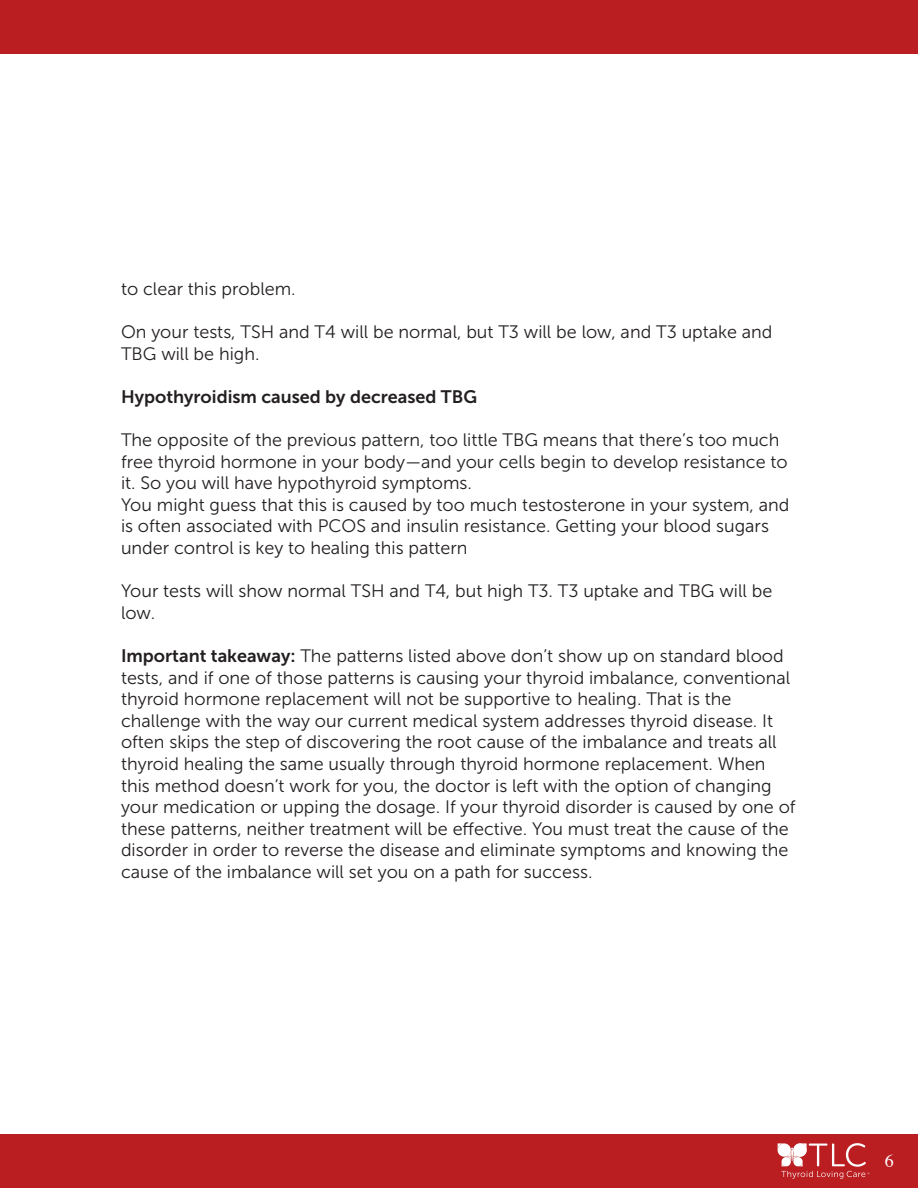
<style>
.page{position:relative;width:918px;height:1188px;background:#fff}
.page>*{position:absolute;margin:0;border:0;box-sizing:border-box;transform-origin:0 0}
.Bulleted_Lists{font:18px/21.6px "Museo Sans 300";color:#231f20}
.SUBSUBSUB_HEADERS{font:18px "Museo Sans 700";color:#231f20}
.t1{font:18px "Times";color:#fff}
.s1{font-family:"Museo Sans 700"}
</style>
<div class="page">
<div style="left:0;top:0;width:918px;height:54px;background:#ba1e21"></div>
<div style="left:0;top:1134px;width:918px;height:54px;background:#ba1e21"></div>
<svg style="left:778px;top:1143px;width:92px;height:36px"></svg>
<p class="Bulleted_Lists" style="left:121px;top:278px;width:176px">to clear this problem.</p>
<p class="Bulleted_Lists" style="left:121px;top:321px;width:653px">On your tests, TSH and T4 will be normal, but T3 will be low, and T3 uptake and<br>TBG will be high.</p>
<p class="SUBSUBSUB_HEADERS" style="left:121px;top:386px;width:358px">Hypothyroidism caused by decreased TBG</p>
<p class="Bulleted_Lists" style="left:121px;top:429px;width:668px">The opposite of the previous pattern, too little TBG means that there’s too much free thyroid hormone in your body—and your cells begin to develop resistance to it. So you will have hypothyroid symptoms.</p>
<p class="Bulleted_Lists" style="left:121px;top:494px;width:670px">You might guess that this is caused by too much testosterone in your system, and is often associated with PCOS and insulin resistance. Getting your blood sugars under control is key to healing this pattern</p>
<p class="Bulleted_Lists" style="left:121px;top:580px;width:653px">Your tests will show normal TSH and T4, but high T3. T3 uptake and TBG will be low.</p>
<p class="Bulleted_Lists" style="left:121px;top:645px;width:676px"><span class="s1">Important takeaway:</span> The patterns listed above don’t show up on standard blood tests, and if one of those patterns is causing your thyroid imbalance, conventional thyroid hormone replacement will not be supportive to healing. That is the challenge with the way our current medical system addresses thyroid disease. It often skips the step of discovering the root cause of the imbalance and treats all thyroid healing the same usually through thyroid hormone replacement. When this method doesn’t work for you, the doctor is left with the option of changing your medication or upping the dosage. If your thyroid disorder is caused by one of these patterns, neither treatment will be effective. You must treat the cause of the disorder in order to reverse the disease and eliminate symptoms and knowing the cause of the imbalance will set you on a path for success.</p>
<p class="t1" style="left:885px;top:1144px;width:10px">6</p>
</div>
